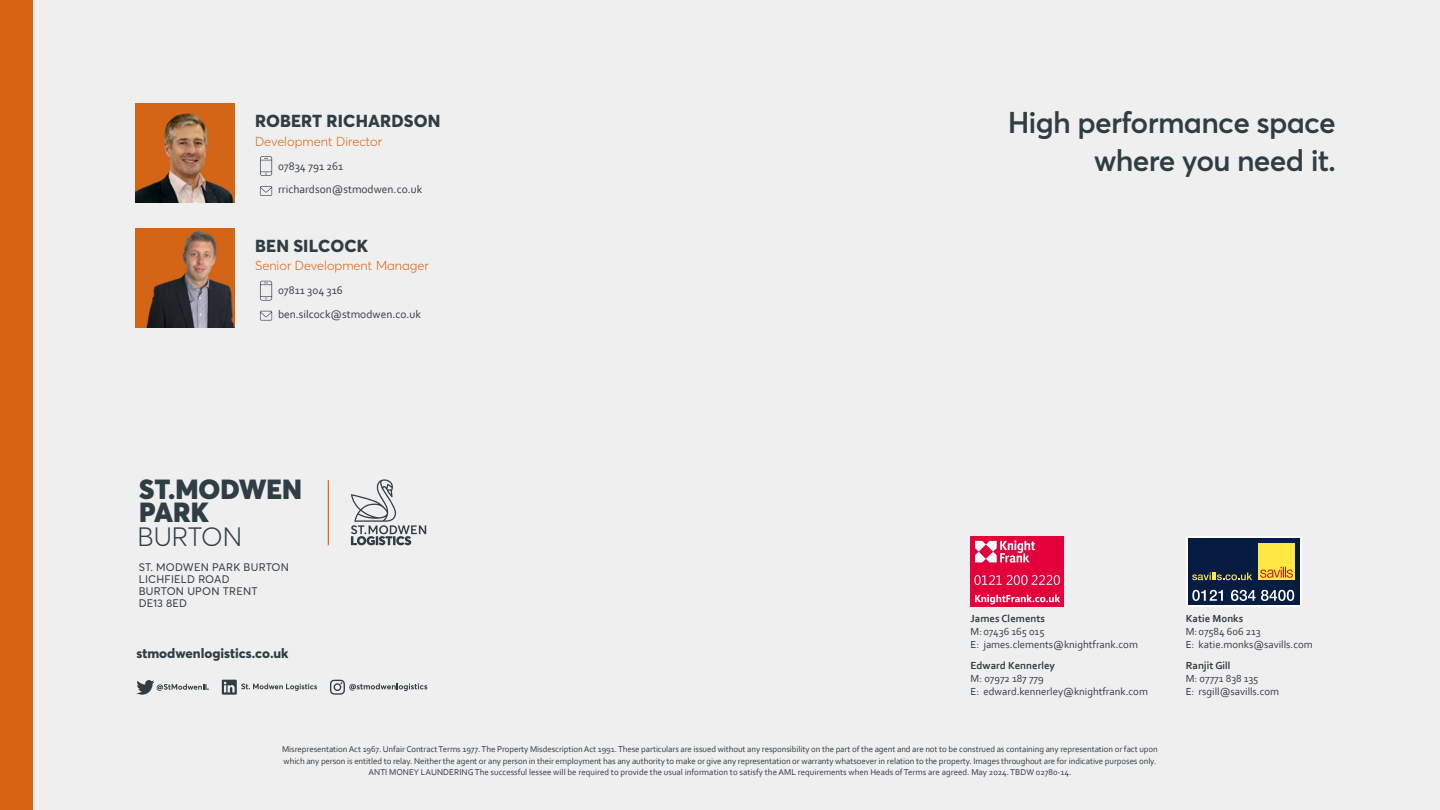
<style>
.page{position:relative;width:1440px;height:810px;background:#fff}
.page>*{position:absolute;margin:0;border:0;box-sizing:border-box;transform-origin:0 0}
.t1{font:600 29.7px/38.2px "Averta Std";letter-spacing:-.025em;color:#2f3d45;text-align:right}
.t2{font:900 27.38px/22.5px "Averta Std";color:#2f3d45}
.t3{font:300 26.17px "Averta Std";color:#2f3d45}
.t4{font:800 17.17px "Averta Std";letter-spacing:.01em;color:#2f3d45}
.t5{font:800 13.58px "Averta Std";color:#2f3d45}
.t6{font:300 12.9px "Averta Std";color:#d76413}
.t7{font:11.48px/23.9px "Corbel";color:#2f3d45}
.t8{font:10.88px/12.1px "Averta Std";letter-spacing:.025em;color:#2f3d45}
.t9{font:10.73px/12.9px "Corbel";color:#2f3d45}
.t10{font:700 10.73px "Corbel";color:#2f3d45}
.t11{font:8.85px/11.6px "Corbel";letter-spacing:-.01em;color:#2f3d45;text-align:center}
</style>
<div class="page">
<div style="left:32px;top:0;width:1408px;height:810px;background:#f0efef"></div>
<div style="left:0;top:0;width:32px;height:810px;background:#d76413"></div>
<svg style="left:136px;top:680px;width:73px;height:15px"></svg>
<svg style="left:222px;top:680px;width:95px;height:15px"></svg>
<svg style="left:330px;top:680px;width:97px;height:15px"></svg>
<div style="left:971px;top:537px;width:93px;height:70px;background:#e4003b"></div>
<svg style="left:975px;top:540px;width:60px;height:23px"></svg>
<svg style="left:975px;top:595px;width:85px;height:10px"></svg>
<svg style="left:974px;top:575px;width:86px;height:10px"></svg>
<div style="left:1186px;top:537px;width:116px;height:70px;background:linear-gradient(to right,#fff,#fff)"></div>
<div style="left:1188px;top:539px;width:112px;height:66px;background:#061d41"></div>
<div style="left:1258px;top:543px;width:37px;height:37px;background:#ffe843"></div>
<svg style="left:1260px;top:567px;width:33px;height:11px"></svg>
<svg style="left:1192px;top:573px;width:60px;height:7px"></svg>
<svg style="left:1192px;top:590px;width:31px;height:11px"></svg>
<svg style="left:1231px;top:590px;width:63px;height:11px"></svg>
<svg style="left:260px;top:281px;width:12px;height:20px"></svg>
<svg style="left:260px;top:311px;width:12px;height:10px"></svg>
<img style="left:136px;top:228px;width:99px;height:99px">
<hr style="left:328px;top:480px;width:1px;height:65px;background:#d76413">
<svg style="left:351px;top:479px;width:75px;height:66px"></svg>
<svg style="left:260px;top:156px;width:12px;height:20px"></svg>
<svg style="left:260px;top:186px;width:12px;height:10px"></svg>
<img style="left:136px;top:104px;width:99px;height:99px">
<h3 class="t4" style="left:255px;top:109px;width:187px">ROBERT RICHARDSON</h3>
<h3 class="t6" style="left:255px;top:132px;width:129px">Development Director</h3>
<p class="t7" style="left:278px;top:154px;width:146px">07834 791 261 rrichardson@stmodwen.co.uk</p>
<h3 class="t4" style="left:255px;top:234px;width:115px">BEN SILCOCK</h3>
<h3 class="t6" style="left:255px;top:257px;width:175px">Senior Development Manager</h3>
<p class="t7" style="left:278px;top:278px;width:145px">07811 304 316 ben.silcock@stmodwen.co.uk</p>
<h2 class="t2" style="left:139px;top:477px;width:165px">ST.MODWEN<br>PARK</h2>
<h3 class="t3" style="left:137px;top:519px;width:106px">BURTON</h3>
<p class="t8" style="left:139px;top:561px;width:152px">ST. MODWEN PARK BURTON<br>LICHFIELD ROAD<br>BURTON UPON TRENT<br>DE13 8ED</p>
<h3 class="t5" style="left:136px;top:644px;width:154px">stmodwenlogistics.co.uk</h3>
<h1 class="t1" style="left:1008px;top:102px;width:330px">High performance space where you need it.</h1>
<p class="t10" style="left:971px;top:612px;width:76px">James Clements</p>
<p class="t9" style="left:971px;top:625px;width:169px">M:07436 165 015<br>E: james.clements@knightfrank.com</p>
<p class="t10" style="left:971px;top:659px;width:86px">Edward Kennerley</p>
<p class="t9" style="left:971px;top:671px;width:179px">M: 07972 187 779<br>E: edward.kennerley@knightfrank.com</p>
<p class="t10" style="left:1186px;top:612px;width:59px">Katie Monks</p>
<p class="t9" style="left:1186px;top:625px;width:129px">M:07584 606 213<br>E: katie.monks@savills.com</p>
<p class="t10" style="left:1186px;top:659px;width:46px">Ranjit Gill</p>
<p class="t9" style="left:1186px;top:671px;width:95px">M: 07771 838 135<br>E: rsgill@savills.com</p>
<p class="t11" style="left:282px;top:743px;width:877px">Misrepresentation Act 1967. Unfair Contract Terms 1977. The Property Misdescription Act 1991. These particulars are issued without any responsibility on the part of the agent and are not to be construed as containing any representation or fact upon which any person is entitled to relay. Neither the agent or any person in their employment has any authority to make or give any representation or warranty whatsoever in relation to the property. Images throughout are for indicative purposes only.<br>ANTI MONEY LAUNDERING The successful lessee will be required to provide the usual information to satisfy the AML requirements when Heads of Terms are agreed. May 2024. TBDW 02780-14.</p>
</div>
